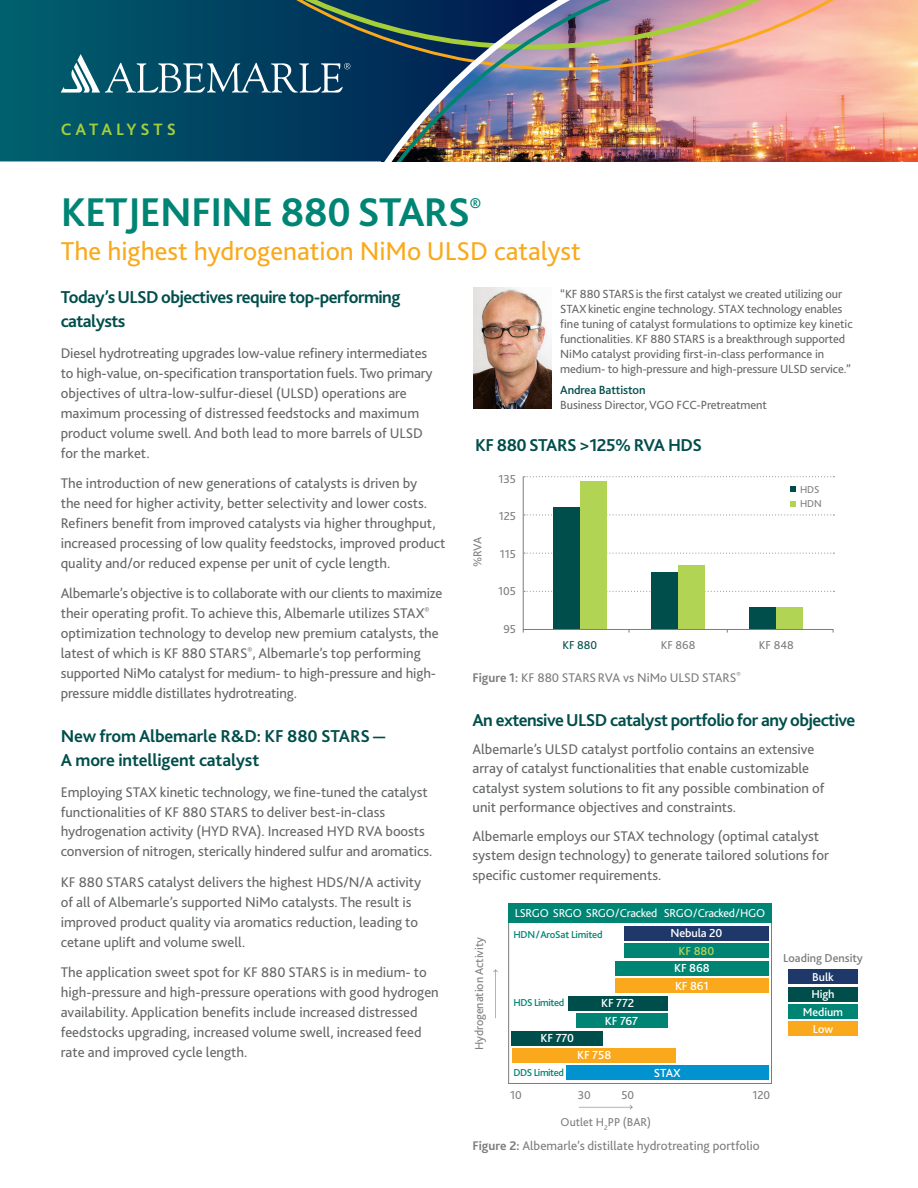
<style>
.page{position:relative;width:918px;height:1188px;background:#fff}
.page>*{position:absolute;margin:0;border:0;box-sizing:border-box;transform-origin:0 0}
.Albemarle_Title_Head{font:700 42px "Bliss";letter-spacing:-.02em;color:#008575}
.Albemarle_Yellow_Tit{font:27px "Bliss 2";color:#f9a91b}
.t1{font:700 18px/24px "Bliss 2";letter-spacing:-.03em;color:#004e4b}
.t2{font:700 18px/24px "Bliss 2";letter-spacing:-.01em;color:#004e4b}
.t3{font:700 17.25px "Bliss";letter-spacing:.225em;color:#a6ce39}
.Albe_Body_Copy{font:14.7px/19.8px "Bliss 2";color:#656767}
.Albemarle_Figure_Cap{font:13.2px "Bliss";color:#7d7d7c}
.Albemarle_Body_Copy{font:12.3px/15px "Bliss 2";letter-spacing:-.01em;color:#656767}
.Chart_Text_White{font:500 12.3px "Bliss 2";letter-spacing:-.01em;color:#fff}
.Chart_Text_White-2{font:500 12.3px "Bliss 2";color:#b2d454}
.ALbemarle_Chart_xy_a{font:12px "Bliss 2";color:#7d7d7c}
.Albemarle_Figure_Cap-2{font:12px "Bliss 2";letter-spacing:-.025em;color:#fff}
.Chart_Text_White-3{font:500 12px "Bliss 2";letter-spacing:-.01em;color:#fff}
.ALbemarle_Chart_xy_a-2{font:500 12px "Bliss 2";color:#7d7d7c}
.Albemarle_Figure_Cap-3{font:12px "Bliss";letter-spacing:-.01em;color:#7d7d7c}
.t4{font:12px "Bliss 2";color:#004e4b}
.Albemarle_Figure_Cap-4{font:500 10.5px "Bliss 2";letter-spacing:-.04em;color:#008575}
.Albemarle_Figure_Cap-5{font:500 10.5px "Bliss 2";letter-spacing:-.02em;color:#008575}
.t5{font:10.5px "Bliss 2";color:#7d7d7c}
.s1{font-weight:500;color:#004e4b}
.s2{font-weight:700}
</style>
<div class="page">
<svg style="left:0;top:0;width:218px;height:161px;background:#005568"></svg>
<svg style="left:61px;top:54px;width:118px;height:39px"></svg>
<svg style="left:179px;top:0;width:39px;height:118px;background:#12536d"></svg>
<img style="left:218px;top:0;width:700px;height:161px">
<img style="left:473px;top:287px;width:79px;height:122px">
<svg style="left:524px;top:591px;width:310px;height:1px"></svg>
<svg style="left:524px;top:553px;width:310px;height:1px"></svg>
<svg style="left:524px;top:514px;width:310px;height:1px"></svg>
<svg style="left:524px;top:476px;width:310px;height:1px"></svg>
<hr style="left:523px;top:476px;width:1px;height:157px;background:#7d7d7c">
<svg style="left:790px;top:487px;width:5px;height:5px"></svg>
<svg style="left:790px;top:501px;width:5px;height:5px"></svg>
<div style="left:553px;top:508px;width:27px;height:122px;background:#004e4b"></div>
<div style="left:580px;top:482px;width:27px;height:148px;background:#b2d454"></div>
<div style="left:749px;top:607px;width:27px;height:23px;background:#004e4b"></div>
<div style="left:776px;top:607px;width:27px;height:23px;background:#b2d454"></div>
<div style="left:651px;top:572px;width:27px;height:58px;background:#004e4b"></div>
<div style="left:678px;top:565px;width:27px;height:65px;background:#b2d454"></div>
<svg style="left:493px;top:969px;width:5px;height:49px"></svg>
<div style="left:508px;top:904px;width:264px;height:180px;border:1px solid #7d7d7c"></div>
<div style="left:624px;top:926px;width:145px;height:14px;background:#1d3869"></div>
<div style="left:624px;top:943px;width:145px;height:15px;background:#008575"></div>
<div style="left:615px;top:961px;width:154px;height:14px;background:#008575"></div>
<div style="left:615px;top:978px;width:154px;height:15px;background:#f9a91b"></div>
<div style="left:568px;top:996px;width:99px;height:14px;background:#004e4b"></div>
<div style="left:576px;top:1013px;width:91px;height:15px;background:#008575"></div>
<div style="left:512px;top:1031px;width:91px;height:14px;background:#004e4b"></div>
<div style="left:566px;top:1066px;width:203px;height:14px;background:#0093d0"></div>
<div style="left:789px;top:969px;width:69px;height:15px;background:#1d3869"></div>
<div style="left:789px;top:987px;width:69px;height:14px;background:#004e4b"></div>
<div style="left:789px;top:1004px;width:69px;height:15px;background:#008575"></div>
<div style="left:789px;top:1021px;width:69px;height:15px;background:#f9a91b"></div>
<div style="left:512px;top:1048px;width:164px;height:15px;background:#f9a91b"></div>
<div style="left:508px;top:903px;width:264px;height:20px;background:#008575"></div>
<hr style="left:523px;top:629px;width:310px;height:1px;background:#7d7d7c">
<svg style="left:579px;top:1105px;width:54px;height:5px"></svg>
<p class="t3" style="left:61px;top:118px;width:117px">CATALYSTS</p>
<p class="Albemarle_Title_Head" style="left:61px;top:186px;width:422px">KETJENFINE 880 STARS<sup>®</sup></p>
<p class="Albemarle_Yellow_Tit" style="left:61px;top:234px;width:522px">The highest hydrogenation NiMo ULSD catalyst</p>
<p class="Albemarle_Body_Copy" style="left:560px;top:287px;width:294px">“KF 880 STARSis the first catalyst we created utilizing our STAXkinetic engine technology. STAX technology enables fine tuning of catalyst formulations to optimize key kinetic functionalities. KF 880 STARS is a breakthrough supported NiMo catalyst providing first-in-class performance in medium- to high-pressure and high-pressure ULSD service.”</p>
<p class="Albemarle_Body_Copy" style="left:560px;top:382px;width:208px"><span class="s1">Andrea Battiston<br></span>Business Director, VGO FCC-Pretreatment</p>
<p class="t1" style="left:475px;top:433px;width:228px">KF 880 STARS &gt;125% RVA HDS</p>
<p class="t1" style="left:61px;top:285px;width:341px">Today’s ULSD objectives require top-performing catalysts</p>
<p class="Albe_Body_Copy" style="left:61px;top:343px;width:373px">Diesel hydrotreating upgrades low-value refinery intermediates to high-value, on-specification transportation fuels. Two primary objectives of ultra-low-sulfur-diesel (ULSD) operations are maximum processing of distressed feedstocks and maximum product volume swell. And both lead to more barrels of ULSD for the market.</p>
<p class="Albe_Body_Copy" style="left:61px;top:473px;width:386px">The introduction of new generations of catalysts is driven by<br>the need for higher activity, better selectivity and lower costs.<br>Refiners benefit from improved catalysts via higher throughput, increased processing of low quality feedstocks, improved product quality and/or reduced expense per unit of cycle length.</p>
<p class="Albe_Body_Copy" style="left:61px;top:583px;width:383px">Albemarle’s objective is to collaborate with our clients to maximize their operating profit. To achieve this, Albemarle utilizes STAX<sup>® </sup>optimization technology to develop new premium catalysts, the latest of which is KF 880 STARS<sup>®</sup>, Albemarle’s top performing supported NiMo catalyst for medium- to high-pressure and high&shy;pressure middle distillates hydrotreating.</p>
<p class="t2" style="left:61px;top:724px;width:326px">New from Albemarle R&amp;D: KF 880 STARS —<br>A more intelligent catalyst</p>
<p class="Albe_Body_Copy" style="left:61px;top:782px;width:373px">Employing STAX kinetic technology, we fine-tuned the catalyst functionalities of KF 880 STARS to deliver best-in-class hydrogenation activity (HYD RVA). Increased HYD RVA boosts conversion of nitrogen, sterically hindered sulfur and aromatics.</p>
<p class="Albe_Body_Copy" style="left:61px;top:872px;width:362px">KF 880 STARS catalyst delivers the highest HDS/N/A activity of all of Albemarle’s supported NiMo catalysts. The result is improved product quality via aromatics reduction, leading to cetane uplift and volume swell.</p>
<p class="Albe_Body_Copy" style="left:61px;top:962px;width:380px">The application sweet spot for KF 880 STARS is in medium- to high-pressure and high-pressure operations with good hydrogen availability. Application benefits include increased distressed feedstocks upgrading, increased volume swell, increased feed rate and improved cycle length.</p>
<p class="ALbemarle_Chart_xy_a" style="left:499px;top:471px;width:19px">135</p>
<p class="ALbemarle_Chart_xy_a" style="left:499px;top:509px;width:19px">125</p>
<p class="ALbemarle_Chart_xy_a" style="left:500px;top:546px;width:18px">115</p>
<p class="ALbemarle_Chart_xy_a" style="left:498px;top:584px;width:19px">105</p>
<p class="ALbemarle_Chart_xy_a" style="left:504px;top:621px;width:14px">95</p>
<p class="t5" style="left:800px;top:483px;width:21px">HDS</p>
<p class="t5" style="left:800px;top:497px;width:23px">HDN</p>
<p class="Albemarle_Figure_Cap-3" style="left:470px;top:567px;width:32px;rotate:-90deg">%RVA</p>
<p class="t4" style="left:562px;top:638px;width:36px">KF 880</p>
<p class="ALbemarle_Chart_xy_a" style="left:661px;top:638px;width:36px">KF 868</p>
<p class="ALbemarle_Chart_xy_a" style="left:759px;top:638px;width:36px">KF 848</p>
<p class="Albemarle_Figure_Cap" style="left:472px;top:669px;width:270px"><span class="s2">Figure 1:</span> KF 880 STARSRVA vs NiMo ULSD STARS<sup>®</sup></p>
<p class="t1" style="left:472px;top:707px;width:384px">An extensive ULSD catalyst portfolio for any objective</p>
<p class="Albe_Body_Copy" style="left:472px;top:739px;width:353px">Albemarle’s ULSD catalyst portfolio contains an extensive array of catalyst functionalities that enable customizable catalyst system solutions to fit any possible combination of unit performance objectives and constraints.</p>
<p class="Albe_Body_Copy" style="left:472px;top:826px;width:358px">Albemarle employs our STAX technology (optimal catalyst system design technology) to generate tailored solutions for specific customer requirements.</p>
<p class="Albemarle_Figure_Cap-2" style="left:515px;top:906px;width:252px">LSRGO SRGO SRGO/Cracked SRGO/Cracked/HGO</p>
<p class="Chart_Text_White" style="left:670px;top:926px;width:54px">Nebula 20</p>
<p class="Chart_Text_White-2" style="left:679px;top:943px;width:37px">KF 880</p>
<p class="Chart_Text_White" style="left:674px;top:960px;width:37px">KF 868</p>
<p class="Chart_Text_White" style="left:675px;top:978px;width:35px">KF 861</p>
<p class="Albemarle_Figure_Cap-5" style="left:513px;top:928px;width:91px">HDN/AroSat Limited</p>
<p class="ALbemarle_Chart_xy_a" style="left:472px;top:1050px;width:115px;rotate:-90deg">Hydrogenation Activity</p>
<p class="ALbemarle_Chart_xy_a-2" style="left:783px;top:951px;width:81px">Loading Density</p>
<p class="Chart_Text_White-3" style="left:812px;top:969px;width:23px">Bulk</p>
<p class="Chart_Text_White-3" style="left:811px;top:987px;width:25px">High</p>
<p class="Chart_Text_White-3" style="left:803px;top:1004px;width:42px">Medium</p>
<p class="Chart_Text_White-3" style="left:813px;top:1022px;width:22px">Low</p>
<p class="Albemarle_Figure_Cap-4" style="left:513px;top:996px;width:52px">HDS Limited</p>
<p class="Chart_Text_White" style="left:601px;top:995px;width:35px">KF 772</p>
<p class="Chart_Text_White" style="left:605px;top:1013px;width:35px">KF 767</p>
<p class="Chart_Text_White" style="left:541px;top:1030px;width:35px">KF 770</p>
<p class="Chart_Text_White" style="left:577px;top:1048px;width:36px">KF 758</p>
<p class="Chart_Text_White" style="left:654px;top:1065px;width:28px">STAX</p>
<p class="Albemarle_Figure_Cap-4" style="left:513px;top:1066px;width:52px">DDS Limited</p>
<p class="ALbemarle_Chart_xy_a" style="left:561px;top:1114px;width:92px">Outlet H<sub>2</sub>PP (BAR)</p>
<p class="Albemarle_Figure_Cap-3" style="left:510px;top:1087px;width:13px">10</p>
<p class="Albemarle_Figure_Cap-3" style="left:578px;top:1087px;width:15px">30</p>
<p class="Albemarle_Figure_Cap-3" style="left:621px;top:1087px;width:14px">50</p>
<p class="Albemarle_Figure_Cap-3" style="left:752px;top:1087px;width:19px">120</p>
<p class="Albemarle_Figure_Cap" style="left:472px;top:1137px;width:289px"><span class="s2">Figure 2:</span> Albemarle’s distillate hydrotreating portfolio</p>
</div>
